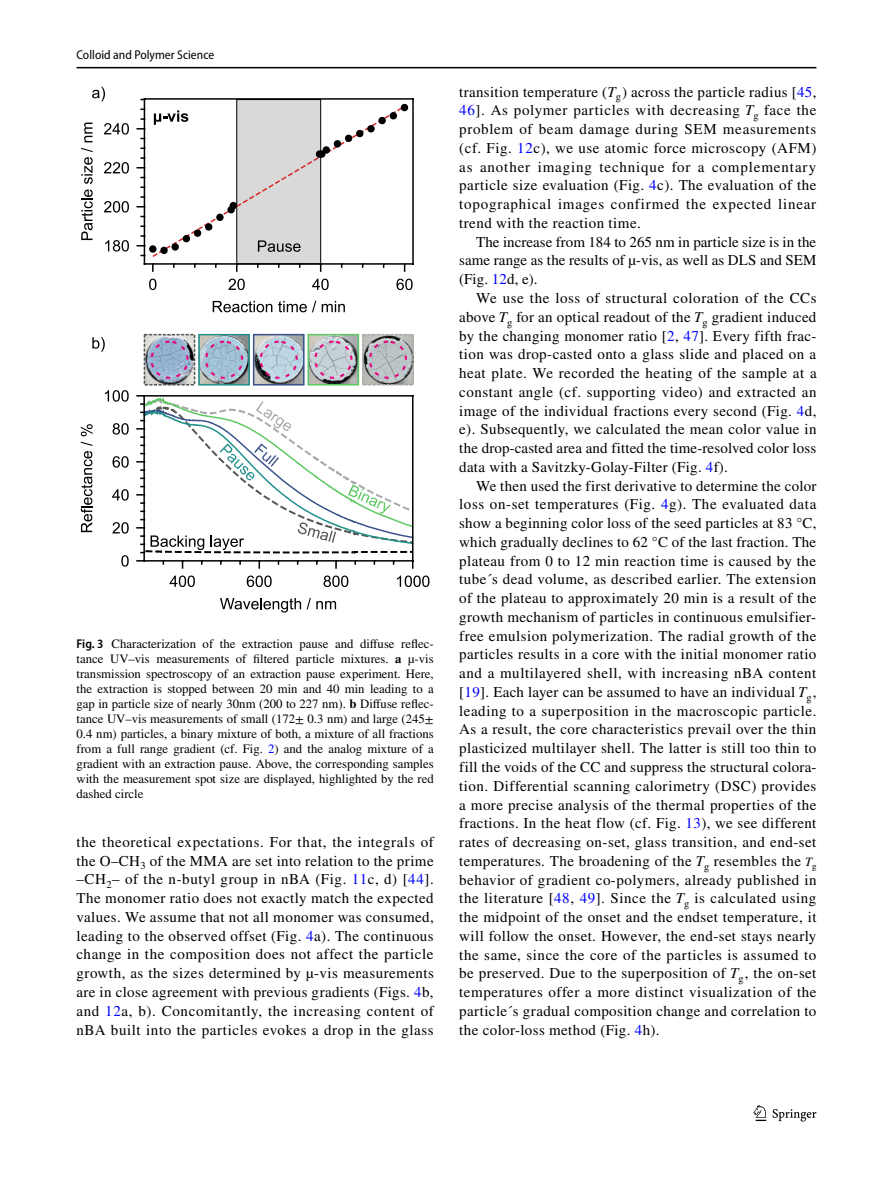
<style>
.page{position:relative;width:893px;height:1187px;background:#fff}
.page>*{position:absolute;margin:0;border:0;box-sizing:border-box;transform-origin:0 0}
.t1{font:15px/18.8px "STIX";letter-spacing:.025em;color:#000;text-align:justify}
.t2{font:12.75px/15px "STIX";color:#000;text-align:justify}
.t3{font:semi-condensed 12.75px "Myriad Pro";color:#000}
.s1{font-family:"Myriad Pro";font-weight:600;font-stretch:semi-condensed}
.s2{font-weight:700}
.s3{color:#00f}
.s4{font-family:"STIX General Italic 15"}
.s5{font-family:"STIX General Italic 16"}
.s6{font-family:"STIX General Italic 17"}
.s7{font-family:"STIX General Italic 18"}
.s8{font-family:"STIX General Italic 10"}
.s9{font-family:"STIX General Italic 11"}
.s10{font-family:"STIX General Italic 12";font-size:12.75px}
.s11{font-family:"STIX General Italic 13"}
.s12{font-family:"STIX General Italic 14"}
</style>
<div class="page">
<hr style="left:77px;top:67px;width:739px;height:1px;background:#000">
<svg style="left:753px;top:1105px;width:13px;height:15px"></svg>
<svg style="left:773px;top:1109px;width:43px;height:12px"></svg>
<svg style="left:149px;top:278px;width:7px;height:12px"></svg>
<svg style="left:228px;top:278px;width:17px;height:12px"></svg>
<svg style="left:312px;top:278px;width:17px;height:12px"></svg>
<svg style="left:396px;top:278px;width:17px;height:12px"></svg>
<svg style="left:213px;top:301px;width:59px;height:11px"></svg>
<svg style="left:278px;top:301px;width:38px;height:11px"></svg>
<svg style="left:322px;top:301px;width:23px;height:11px"></svg>
<svg style="left:105px;top:240px;width:24px;height:11px"></svg>
<svg style="left:104px;top:201px;width:25px;height:11px"></svg>
<svg style="left:104px;top:162px;width:25px;height:11px"></svg>
<svg style="left:104px;top:123px;width:25px;height:12px"></svg>
<svg style="left:81px;top:148px;width:12px;height:92px"></svg>
<svg style="left:84px;top:123px;width:8px;height:19px"></svg>
<hr style="left:412px;top:99px;width:2px;height:165px;background:#000">
<hr style="left:144px;top:263px;width:269px;height:2px;background:#000">
<hr style="left:144px;top:98px;width:269px;height:2px;background:#000">
<svg style="left:92px;top:87px;width:13px;height:14px"></svg>
<svg style="left:92px;top:337px;width:13px;height:15px"></svg>
<svg style="left:182px;top:561px;width:2px;height:7px"></svg>
<svg style="left:170px;top:575px;width:25px;height:12px"></svg>
<svg style="left:247px;top:575px;width:25px;height:12px"></svg>
<svg style="left:335px;top:561px;width:2px;height:7px"></svg>
<svg style="left:324px;top:575px;width:24px;height:12px"></svg>
<svg style="left:412px;top:560px;width:2px;height:8px"></svg>
<svg style="left:397px;top:575px;width:32px;height:12px"></svg>
<svg style="left:220px;top:598px;width:81px;height:14px"></svg>
<svg style="left:307px;top:597px;width:29px;height:12px"></svg>
<svg style="left:121px;top:555px;width:8px;height:11px"></svg>
<svg style="left:112px;top:522px;width:17px;height:11px"></svg>
<svg style="left:112px;top:489px;width:17px;height:11px"></svg>
<svg style="left:113px;top:456px;width:16px;height:11px"></svg>
<svg style="left:113px;top:423px;width:16px;height:11px"></svg>
<svg style="left:105px;top:390px;width:24px;height:11px"></svg>
<svg style="left:81px;top:424px;width:12px;height:108px"></svg>
<hr style="left:143px;top:396px;width:2px;height:165px;background:#000">
<hr style="left:412px;top:396px;width:1px;height:165px;background:#000">
<hr style="left:144px;top:560px;width:269px;height:1px;background:#000">
<svg style="left:136px;top:395px;width:278px;height:158px"></svg>
<svg style="left:137px;top:99px;width:272px;height:173px"></svg>
<img style="left:365px;top:337px;width:46px;height:45px">
<div style="left:369px;top:340px;width:38px;height:39px;border:2px dashed #e5097f;border-radius:50%"></div>
<div style="left:362px;top:334px;width:52px;height:51px;border:2px dashed #aaa"></div>
<img style="left:147px;top:337px;width:45px;height:45px">
<div style="left:150px;top:340px;width:39px;height:39px;border:2px dashed #e5097f;border-radius:50%"></div>
<div style="left:144px;top:334px;width:51px;height:51px;border:2px dashed #555"></div>
<img style="left:310px;top:337px;width:46px;height:45px">
<div style="left:314px;top:340px;width:38px;height:39px;border:2px dashed #e5097f;border-radius:50%"></div>
<div style="left:307px;top:334px;width:52px;height:51px;border:2px solid #5ec962"></div>
<img style="left:201px;top:337px;width:46px;height:45px">
<div style="left:205px;top:340px;width:38px;height:39px;border:2px dashed #e5097f;border-radius:50%"></div>
<div style="left:198px;top:334px;width:52px;height:51px;border:2px solid #21918c"></div>
<img style="left:256px;top:337px;width:46px;height:45px">
<div style="left:260px;top:340px;width:38px;height:39px;border:2px dashed #e5097f;border-radius:50%"></div>
<div style="left:253px;top:334px;width:52px;height:51px;border:2px solid #3b528b"></div>
<p class="t3" style="left:77px;top:48px;width:139px">Colloid and Polymer Science</p>
<p class="t2" style="left:77px;top:636px;width:359px"><span class="s1">Fig. 3</span> Characterization of the extraction pause and diffuse reflec&shy;tance UV–vis measurements of filtered particle mixtures. <span class="s2">a</span> µ-vis transmission spectroscopy of an extraction pause experiment. Here, the extraction is stopped between 20 min and 40 min leading to a gap in particle size of nearly 30nm (200 to 227 nm). <span class="s2">b</span> Diffuse reflec&shy;tance UV–vis measurements of small (172± 0.3 nm) and large (245± 0.4 nm) particles, a binary mixture of both, a mixture of all fractions from a full range gradient (cf. Fig. <span class="s3">2</span>) and the analog mixture of a gradient with an extraction pause. Above, the corresponding samples with the measurement spot size are displayed, highlighted by the red dashed circle</p>
<p class="t1" style="left:77px;top:833px;width:359px">the theoretical expectations. For that, the integrals of the O–CH<sub>3</sub> of the MMA are set into relation to the prime –CH<sub>2</sub>– of the n-butyl group in nBA (Fig. <span class="s3">11</span>c, d) [<span class="s3">44</span>].<br>The monomer ratio does not exactly match the expected values. We assume that not all monomer was consumed, leading to the observed offset (Fig. <span class="s3">4</span>a). The continuous change in the composition does not affect the particle growth, as the sizes determined by µ-vis measurements are in close agreement with previous gradients (Figs. <span class="s3">4</span>b, and <span class="s3">12</span>a, b). Concomitantly, the increasing content of nBA built into the particles evokes a drop in the glass</p>
<p class="t1" style="left:459px;top:83px;width:359px">transition temperature (<span class="s4">T</span><sub>g</sub>) across the particle radius [<span class="s3">45</span>, <span class="s3">46</span>]. As polymer particles with decreasing <span class="s5">T</span><sub>g</sub> face the problem of beam damage during SEM measurements (cf. Fig. <span class="s3">12</span>c), we use atomic force microscopy (AFM) as another imaging technique for a complementary particle size evaluation (Fig. <span class="s3">4</span>c). The evaluation of the topographical images confirmed the expected linear trend with the reaction time.</p>
<p class="t1" style="left:459px;top:233px;width:359px;text-indent:17px">The increase from 184 to 265 nm in particle size is in the same range as the results of µ-vis, as well as DLS and SEM (Fig. <span class="s3">12</span>d, e).</p>
<p class="t1" style="left:459px;top:289px;width:359px;text-indent:17px">We use the loss of structural coloration of the CCs above <span class="s6">T</span><sub>g</sub> for an optical readout of the <span class="s7">T</span><sub>g</sub> gradient induced by the changing monomer ratio [<span class="s3">2</span>, <span class="s3">47</span>]. Every fifth frac&shy;tion was drop-casted onto a glass slide and placed on a heat plate. We recorded the heating of the sample at a constant angle (cf. supporting video) and extracted an image of the individual fractions every second (Fig. <span class="s3">4</span>d, e). Subsequently, we calculated the mean color value in the drop-casted area and fitted the time-resolved color loss data with a Savitzky-Golay-Filter (Fig. <span class="s3">4</span>f).</p>
<p class="t1" style="left:459px;top:477px;width:359px;text-indent:17px">We then used the first derivative to determine the color loss on-set temperatures (Fig. <span class="s3">4</span>g). The evaluated data show a beginning color loss of the seed particles at 83 °C, which gradually declines to 62 °C of the last fraction. The plateau from 0 to 12 min reaction time is caused by the tube´s dead volume, as described earlier. The extension of the plateau to approximately 20 min is a result of the growth mechanism of particles in continuous emulsifier&shy;free emulsion polymerization. The radial growth of the particles results in a core with the initial monomer ratio and a multilayered shell, with increasing nBA content [<span class="s3">19</span>]. Each layer can be assumed to have an individual <span class="s8">T</span><sub>g</sub>, leading to a superposition in the macroscopic particle.<br>As a result, the core characteristics prevail over the thin plasticized multilayer shell. The latter is still too thin to fill the voids of the CC and suppress the structural colora&shy;tion. Differential scanning calorimetry (DSC) provides a more precise analysis of the thermal properties of the fractions. In the heat flow (cf. Fig. <span class="s3">13</span>), we see different rates of decreasing on-set, glass transition, and end-set temperatures. The broadening of the <span class="s9">T</span><sub>g</sub> resembles the <span class="s10">T</span><sub>g </sub>behavior of gradient co-polymers, already published in the literature [<span class="s3">48</span>, <span class="s3">49</span>]. Since the <span class="s11">T</span><sub>g</sub> is calculated using the midpoint of the onset and the endset temperature, it will follow the onset. However, the end-set stays nearly the same, since the core of the particles is assumed to be preserved. Due to the superposition of <span class="s12">T</span><sub>g</sub>, the on-set temperatures offer a more distinct visualization of the particle´s gradual composition change and correlation to the color-loss method (Fig. <span class="s3">4</span>h).</p>
</div>
